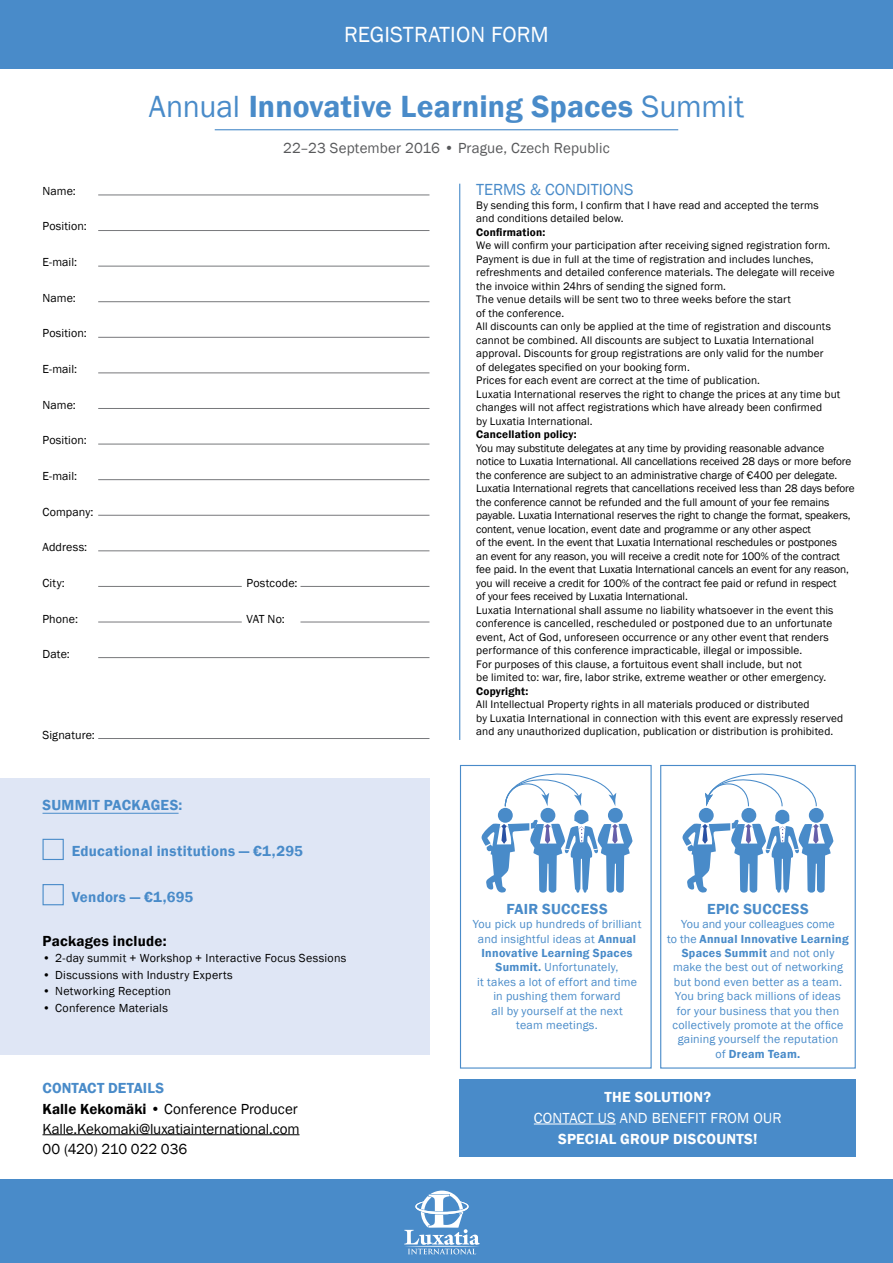
<style>
.page{position:relative;width:893px;height:1263px;background:#fff}
.page>*{position:absolute;margin:0;border:0;box-sizing:border-box;transform-origin:0 0}
.t1{font:600 31.5px "Franklin Gothic";letter-spacing:.005em;color:#498bc9}
.t2{font:22.5px "Franklin Gothic";letter-spacing:.005em;color:#fff}
.t3{font:16.5px "Franklin Gothic";color:#498bc9}
.t4{font:15px/20.1px "Franklin Gothic";letter-spacing:-.01em;color:#000}
.t5{font:600 15px "Franklin Gothic";letter-spacing:.02em;color:#498bc9}
.t6{font:15px "Franklin Gothic";letter-spacing:.01em;color:#58595b}
.t7{font:600 15px "Franklin Gothic";letter-spacing:.02em;color:#fff}
.t8{font:15px "Franklin Gothic";letter-spacing:.015em;color:#fff}
.t9{font:600 15px "Franklin Gothic";letter-spacing:.015em;color:#000}
.t10{font:12px/14.4px "Franklin Gothic";letter-spacing:.02em;color:#498bc9;text-align:center}
.t11{font:12px "Franklin Gothic";letter-spacing:.015em;color:#000}
.t12{font:11.25px/13.5px "Franklin Gothic";letter-spacing:.005em;color:#000}
.t13{font:600 11.25px "Franklin Gothic";letter-spacing:.02em;color:#000}
.s1{font-weight:400}
.s2{font-style:inherit}
.s3{font-weight:600;color:#498bc9}
.s4{font-weight:600}
</style>
<div class="page">
<hr style="left:98px;top:372px;width:331px;height:1px;background:#77787b">
<hr style="left:98px;top:230px;width:331px;height:1px;background:#77787b">
<hr style="left:98px;top:515px;width:331px;height:1px;background:#77787b">
<hr style="left:98px;top:444px;width:331px;height:1px;background:#77787b">
<hr style="left:98px;top:301px;width:331px;height:1px;background:#77787b">
<hr style="left:98px;top:586px;width:144px;height:1px;background:#77787b">
<hr style="left:300px;top:586px;width:129px;height:1px;background:#77787b">
<hr style="left:98px;top:657px;width:331px;height:1px;background:#77787b">
<hr style="left:98px;top:408px;width:331px;height:1px;background:#77787b">
<hr style="left:98px;top:266px;width:331px;height:1px;background:#77787b">
<hr style="left:98px;top:550px;width:331px;height:1px;background:#77787b">
<hr style="left:98px;top:195px;width:331px;height:1px;background:#77787b">
<hr style="left:98px;top:479px;width:331px;height:1px;background:#77787b">
<hr style="left:98px;top:337px;width:331px;height:1px;background:#77787b">
<hr style="left:98px;top:622px;width:144px;height:1px;background:#77787b">
<hr style="left:300px;top:622px;width:129px;height:1px;background:#77787b">
<hr style="left:98px;top:738px;width:331px;height:1px;background:#77787b">
<div style="left:0;top:1180px;width:893px;height:83px;background:#498bc9"></div>
<svg style="left:404px;top:1190px;width:76px;height:64px"></svg>
<div style="left:460px;top:765px;width:192px;height:303px;border:1px solid #498bc9"></div>
<div style="left:660px;top:765px;width:196px;height:303px;border:1px solid #498bc9"></div>
<div style="left:460px;top:1079px;width:396px;height:77px;background:#498bc9"></div>
<hr style="left:534px;top:1123px;width:82px;height:1px;background:#fff">
<svg style="left:482px;top:773px;width:151px;height:120px"></svg>
<svg style="left:682px;top:773px;width:151px;height:120px"></svg>
<div style="left:0;top:0;width:893px;height:68px;background:#498bc9"></div>
<div style="left:0;top:778px;width:429px;height:277px;background:#dfe6f5"></div>
<hr style="left:43px;top:813px;width:136px;height:1px;background:#498bc9">
<div style="left:43px;top:839px;width:21px;height:21px;border:1px solid #498bc9"></div>
<div style="left:43px;top:884px;width:21px;height:21px;border:1px solid #498bc9"></div>
<hr style="left:43px;top:1134px;width:257px;height:1px;background:#000">
<hr style="left:215px;top:129px;width:463px;height:1px;background:#498bc9">
<hr style="left:459px;top:184px;width:1px;height:556px;background:#498bc9">
<h2 class="t2" style="left:344px;top:20px;width:206px">REGISTRATION FORM</h2>
<h1 class="t1" style="left:149px;top:87px;width:597px"><span class="s1">Annual</span> Innovative Learning Spaces <span class="s1">Summit</span></h1>
<h3 class="t6" style="left:283px;top:139px;width:328px">22–23 September 2016 • Prague, Czech Republic</h3>
<p class="t11" style="left:43px;top:183px;width:35px">Name:</p>
<p class="t11" style="left:43px;top:219px;width:46px">Position:</p>
<p class="t11" style="left:43px;top:255px;width:36px">E-mail:</p>
<p class="t11" style="left:43px;top:290px;width:35px">Name:</p>
<p class="t11" style="left:43px;top:326px;width:46px">Position:</p>
<p class="t11" style="left:43px;top:362px;width:36px">E-mail:</p>
<p class="t11" style="left:43px;top:397px;width:35px">Name:</p>
<p class="t11" style="left:43px;top:433px;width:46px">Position:</p>
<p class="t11" style="left:43px;top:469px;width:36px">E-mail:</p>
<p class="t11" style="left:43px;top:504px;width:53px">Company:</p>
<p class="t11" style="left:43px;top:540px;width:46px">Address:</p>
<p class="t11" style="left:43px;top:576px;width:24px">City:</p>
<p class="t11" style="left:247px;top:576px;width:52px">Postcode:</p>
<p class="t11" style="left:43px;top:611px;width:37px">Phone:</p>
<p class="t11" style="left:247px;top:611px;width:40px">VAT No:</p>
<p class="t11" style="left:43px;top:647px;width:29px">Date:</p>
<p class="t11" style="left:43px;top:727px;width:54px">Signature:</p>
<h3 class="t5" style="left:43px;top:796px;width:141px">SUMMIT PACKAGES:</h3>
<h3 class="t5" style="left:72px;top:841px;width:233px">Educational institutions — €1,295</h3>
<h3 class="t5" style="left:72px;top:888px;width:123px">Vendors — €1,695</h3>
<h3 class="t9" style="left:43px;top:931px;width:126px">Packages include:</h3>
<p class="t11" style="left:43px;top:951px;width:305px">• 2-day summit + Workshop + Interactive Focus Sessions</p>
<p class="t11" style="left:43px;top:967px;width:192px">• Discussions with Industry Experts</p>
<p class="t11" style="left:42px;top:984px;width:130px">• Networking <span class="s2">Reception</span></p>
<p class="t11" style="left:42px;top:1000px;width:127px">• Conference Materials</p>
<h3 class="t4" style="left:43px;top:1079px;width:259px"><span class="s3">CONTACT DETAILS<br></span><span class="s4">Kalle Kekomäki •</span> Conference Producer<br>Kalle.Kekomaki@luxatiainternational.com<br>00 (420) 210 022 036</h3>
<h3 class="t3" style="left:476px;top:179px;width:159px">TERMS &amp; CONDITIONS</h3>
<p class="t12" style="left:476px;top:198px;width:344px">By sending this form, I confirm that I have read and accepted the terms and conditions detailed below.</p>
<p class="t13" style="left:476px;top:225px;width:71px">Confirmation:</p>
<p class="t12" style="left:476px;top:239px;width:366px">We will confirm your participation after receiving signed registration form.<br>Payment is due in full at the time of registration and includes lunches, refreshments and detailed conference materials. The delegate will receive the invoice within 24hrs of sending the signed form.<br>The venue details will be sent two to three weeks before the start<br>of the conference.<br>All discounts can only be applied at the time of registration and discounts cannot be combined. All discounts are subject to Luxatia International approval. Discounts for group registrations are only valid for the number<br>of delegates specified on your booking form.<br>Prices for each event are correct at the time of publication.<br>Luxatia International reserves the right to change the prices at any time but changes will not affect registrations which have already been confirmed<br>by Luxatia International.</p>
<p class="t13" style="left:476px;top:428px;width:102px">Cancellation policy:</p>
<p class="t12" style="left:476px;top:441px;width:380px">You may substitute delegates at any time by providing reasonable advance notice to Luxatia International. All cancellations received 28 days or more before the conference are subject to an administrative charge of €400 per delegate.<br>Luxatia International regrets that cancellations received less than 28 days before the conference cannot be refunded and the full amount of your fee remains payable. Luxatia International reserves the right to change the format, speakers, content, venue location, event date and programme or any other aspect<br>of the event. In the event that Luxatia International reschedules or postpones<br>an event for any reason, you will receive a credit note for 100% of the contract fee paid. In the event that Luxatia International cancels an event for any reason, you will receive a credit for 100% of the contract fee paid or refund in respect<br>of your fees received by Luxatia International.<br>Luxatia International shall assume no liability whatsoever in the event this conference is cancelled, rescheduled or postponed due to an unfortunate event, Act of God, unforeseen occurrence or any other event that renders performance of this conference impracticable, illegal or impossible.<br>For purposes of this clause, a fortuitous event shall include, but not<br>be limited to: war, fire, labor strike, extreme weather or other emergency.</p>
<p class="t13" style="left:476px;top:684px;width:54px">Copyright:</p>
<p class="t12" style="left:476px;top:698px;width:369px">All Intellectual Property rights in all materials produced or distributed<br>by Luxatia International in connection with this event are expressly reserved and any unauthorized duplication, publication or distribution is prohibited.</p>
<h3 class="t5" style="left:506px;top:899px;width:103px">FAIR SUCCESS</h3>
<p class="t10" style="left:473px;top:917px;width:170px">You pick up hundreds of brilliant and insightful ideas at <span class="s4">Annual<br>Innovative Learning Spaces<br>Summit.</span> Unfortunately,<br>it takes a lot of effort and time in pushing them forward<br>all by yourself at the next<br>team meetings.</p>
<h3 class="t5" style="left:707px;top:899px;width:103px">EPIC SUCCESS</h3>
<p class="t10" style="left:667px;top:917px;width:183px">You and your colleagues come<br>to the <span class="s4">Annual Innovative Learning<br>Spaces Summit</span> and not only make the best out of networking but bond even better as a team.<br>You bring back millions of ideas for your business that you then collectively promote at the office gaining yourself the reputation<br>of <span class="s4">Dream Team.</span></p>
<h3 class="t7" style="left:604px;top:1087px;width:108px">THE SOLUTION?</h3>
<h3 class="t8" style="left:534px;top:1108px;width:249px">CONTACT US AND BENEFIT FROM OUR</h3>
<h3 class="t7" style="left:558px;top:1129px;width:201px">SPECIAL GROUP DISCOUNTS!</h3>
</div>
